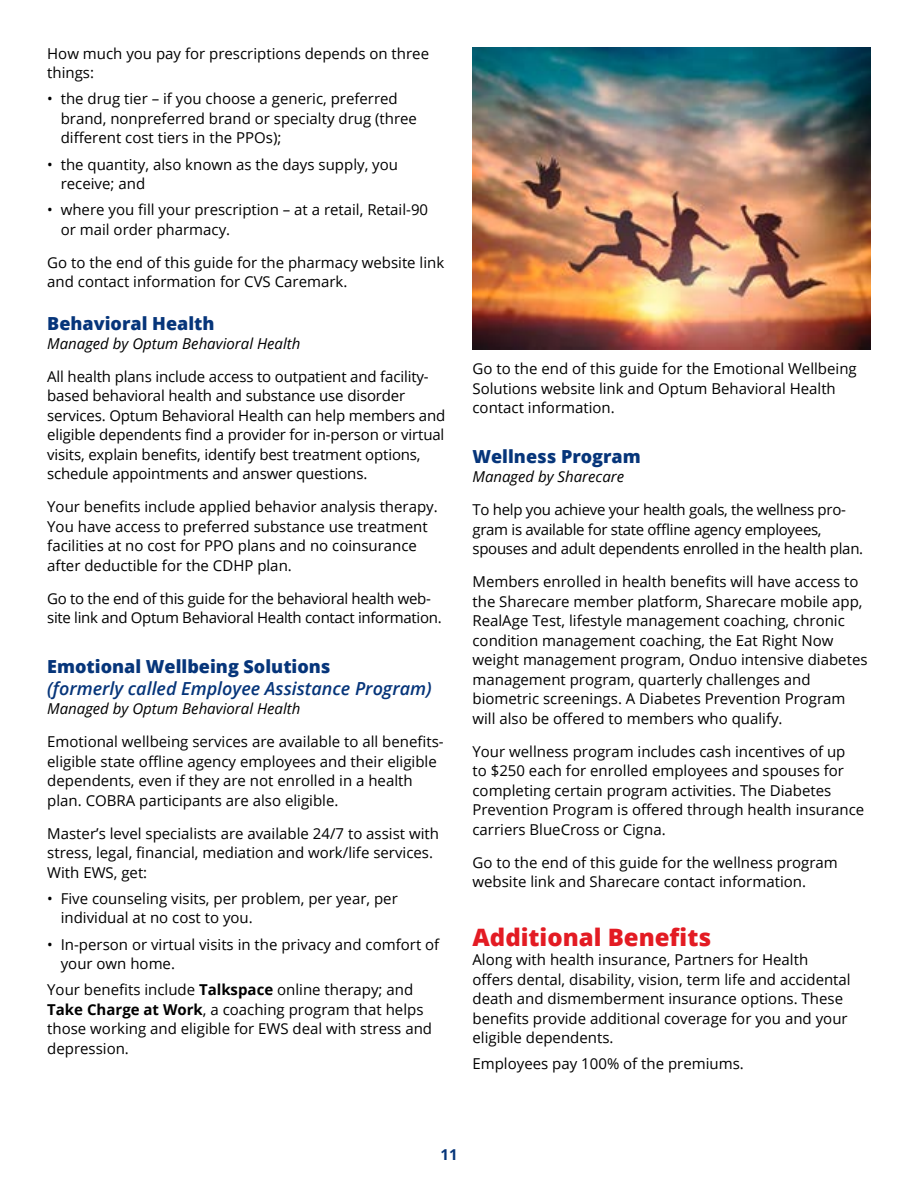
<style>
.page{position:relative;width:918px;height:1188px;background:#fff}
.page>*{position:absolute;margin:0;border:0;box-sizing:border-box;transform-origin:0 0}
.Main_Header_RED{font:800 24px "Open Sans";color:#e31b23}
.Subhead_BLUE{font:italic 600 18px/22.5px "Open Sans";color:#06357a}
.Subhead_BLUE-2{font:800 18px "Open Sans";color:#06357a}
.LIST{font:15px/19.5px "Open Sans";color:#000}
.LIST-2{font:15px/19.5px "Open Sans";letter-spacing:-.02em;color:#000}
.Subhead_BLUE-3{font:italic 15px "Open Sans";color:#000}
.t1{font:700 15px "Open Sans";color:#06357a}
.s1{font-weight:800;font-style:normal}
.s2{font-weight:700}
</style>
<div class="page">
<img style="left:472px;top:47px;width:399px;height:302px">
<p class="LIST" style="left:47px;top:43px;width:383px">How much you pay for prescriptions depends on three things:</p>
<p class="LIST" style="left:61px;top:89px;width:358px;text-indent:-14px">• the drug tier – if you choose a generic, preferred brand, nonpreferred brand or specialty drug (three different cost tiers in the PPOs);</p>
<p class="LIST" style="left:61px;top:154px;width:339px;text-indent:-14px">• the quantity, also known as the days supply, you receive; and</p>
<p class="LIST" style="left:61px;top:200px;width:369px;text-indent:-14px">• where you fill your prescription – at a retail, Retail-90 or mail order pharmacy.</p>
<p class="LIST" style="left:47px;top:252px;width:399px">Go to the end of this guide for the pharmacy website link and contact information for CVS Caremark.</p>
<p class="Subhead_BLUE-2" style="left:47px;top:310px;width:169px">Behavioral Health</p>
<p class="Subhead_BLUE-3" style="left:47px;top:333px;width:255px">Managed by Optum Behavioral Health</p>
<p class="LIST" style="left:47px;top:366px;width:400px">All health plans include access to outpatient and facility&shy;based behavioral health and substance use disorder services. Optum Behavioral Health can help members and eligible dependents find a provider for in-person or virtual visits, explain benefits, identify best treatment options, schedule appointments and answer questions.</p>
<p class="LIST" style="left:47px;top:497px;width:392px">Your benefits include applied behavior analysis therapy.<br>You have access to preferred substance use treatment facilities at no cost for PPO plans and no coinsurance after deductible for the CDHP plan.</p>
<p class="LIST-2" style="left:47px;top:588px;width:396px">Go to the end of this guide for the behavioral health web&shy;site link and Optum Behavioral Health contact information.</p>
<h2 class="Subhead_BLUE" style="left:47px;top:655px;width:386px"><span class="s1">Emotional Wellbeing Solutions<br></span>(formerly called Employee Assistance Program)</h2>
<h2 class="Subhead_BLUE-3" style="left:47px;top:699px;width:255px">Managed by Optum Behavioral Health</h2>
<p class="LIST" style="left:47px;top:732px;width:398px">Emotional wellbeing services are available to all benefits&shy;eligible state offline agency employees and their eligible dependents, even if they are not enrolled in a health plan. COBRA participants are also eligible.</p>
<p class="LIST" style="left:47px;top:823px;width:393px">Master’s level specialists are available 24/7 to assist with stress, legal, financial, mediation and work/life services.<br>With EWS, get:</p>
<p class="LIST" style="left:61px;top:888px;width:339px;text-indent:-14px">• Five counseling visits, per problem, per year, per individual at no cost to you.</p>
<p class="LIST" style="left:61px;top:934px;width:380px;text-indent:-14px">• In-person or virtual visits in the privacy and comfort of your own home.</p>
<p class="LIST" style="left:47px;top:980px;width:386px">Your benefits include <span class="s2">Talkspace</span> online therapy; and <span class="s2">Take Charge at Work</span>, a coaching program that helps those working and eligible for EWS deal with stress and depression.</p>
<p class="LIST" style="left:472px;top:359px;width:386px">Go to the end of this guide for the Emotional Wellbeing<br>Solutions website link and Optum Behavioral Health contact information.</p>
<h2 class="Subhead_BLUE-2" style="left:472px;top:442px;width:170px">Wellness Program</h2>
<h2 class="Subhead_BLUE-3" style="left:472px;top:466px;width:153px">Managed by Sharecare</h2>
<p class="LIST-2" style="left:472px;top:500px;width:392px">To help you achieve your health goals, the wellness pro&shy;gram is available for state offline agency employees, spouses and adult dependents enrolled in the health plan.</p>
<p class="LIST" style="left:472px;top:572px;width:397px">Members enrolled in health benefits will have access to the Sharecare member platform, Sharecare mobile app, RealAge Test, lifestyle management coaching, chronic condition management coaching, the Eat Right Now weight management program, Onduo intensive diabetes management program, quarterly challenges and biometric screenings. A Diabetes Prevention Program will also be offered to members who qualify.</p>
<p class="LIST" style="left:472px;top:741px;width:393px">Your wellness program includes cash incentives of up<br>to $250 each for enrolled employees and spouses for completing certain program activities. The Diabetes Prevention Program is offered through health insurance carriers BlueCross or Cigna.</p>
<p class="LIST" style="left:472px;top:852px;width:367px">Go to the end of this guide for the wellness program website link and Sharecare contact information.</p>
<h1 class="Main_Header_RED" style="left:472px;top:919px;width:240px">Additional Benefits</h1>
<p class="LIST" style="left:472px;top:950px;width:380px">Along with health insurance, Partners for Health offers dental, disability, vision, term life and accidental death and dismemberment insurance options. These benefits provide additional coverage for you and your eligible dependents.</p>
<p class="LIST" style="left:472px;top:1054px;width:273px">Employees pay 100% of the premiums.</p>
<p class="t1" style="left:440px;top:1144px;width:19px">11</p>
</div>
